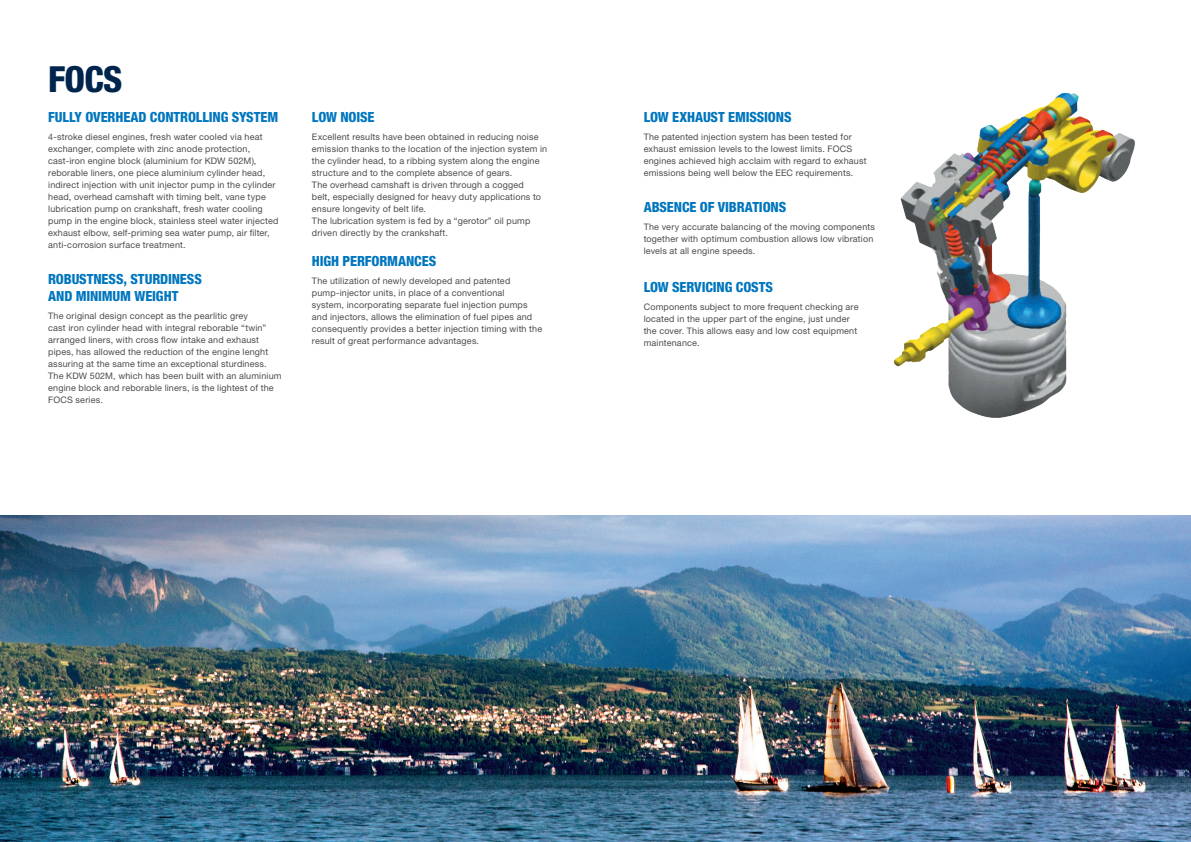
<style>
.page{position:relative;width:1191px;height:842px;background:#fff}
.page>*{position:absolute;margin:0;border:0;box-sizing:border-box;transform-origin:0 0}
.t1{font:800 condensed 36px "Helvetica Neue LT Pro";color:#00254c}
.t2{font:800 condensed 14px/16.8px "Helvetica Neue LT Pro";letter-spacing:-.01em;color:#0076be}
.t3{font:9px/12px "Helvetica Neue LT Pro";letter-spacing:.02em;color:#4b4c4d}
</style>
<div class="page">
<img style="left:893px;top:92px;width:242px;height:326px">
<img style="left:0;top:516px;width:1191px;height:326px">
<h1 class="t1" style="left:48px;top:57px;width:76px">FOCS</h1>
<h2 class="t2" style="left:48px;top:108px;width:231px">FULLY OVERHEAD CONTROLLING SYSTEM</h2>
<p class="t3" style="left:48px;top:131px;width:232px">4-stroke diesel engines, fresh water cooled via heat exchanger, complete with zinc anode protection, cast-iron engine block (aluminium for KDW 502M), reborable liners, one piece aluminium cylinder head, indirect injection with unit injector pump in the cylinder head, overhead camshaft with timing belt, vane type lubrication pump on crankshaft, fresh water cooling pump in the engine block, stainless steel water injected exhaust elbow, self-priming sea water pump, air filter, anti-corrosion surface treatment.</p>
<h2 class="t2" style="left:48px;top:270px;width:155px">ROBUSTNESS, STURDINESS<br>AND MINIMUM WEIGHT</h2>
<p class="t3" style="left:48px;top:309px;width:235px">The original design concept as the pearlitic grey<br>cast iron cylinder head with integral reborable “twin” arranged liners, with cross flow intake and exhaust pipes, has allowed the reduction of the engine lenght assuring at the same time an exceptional sturdiness.<br>The KDW 502M, which has been built with an aluminium engine block and reborable liners, is the lightest of the FOCS series.</p>
<h2 class="t2" style="left:312px;top:108px;width:64px">LOW NOISE</h2>
<p class="t3" style="left:312px;top:131px;width:237px">Excellent results have been obtained in reducing noise emission thanks to the location of the injection system in the cylinder head, to a ribbing system along the engine structure and to the complete absence of gears.<br>The overhead camshaft is driven through a cogged<br>belt, especially designed for heavy duty applications to ensure longevity of belt life.<br>The lubrication system is fed by a “gerotor” oil pump driven directly by the crankshaft.</p>
<h2 class="t2" style="left:312px;top:252px;width:126px">HIGH PERFORMANCES</h2>
<p class="t3" style="left:312px;top:275px;width:232px">The utilization of newly developed and patented pump-injector units, in place of a conventional<br>system, incorporating separate fuel injection pumps and injectors, allows the elimination of fuel pipes and consequently provides a better injection timing with the result of great performance advantages.</p>
<h2 class="t2" style="left:643px;top:108px;width:149px">LOW EXHAUST EMISSIONS</h2>
<p class="t3" style="left:643px;top:131px;width:224px">The patented injection system has been tested for exhaust emission levels to the lowest limits. FOCS engines achieved high acclaim with regard to exhaust emissions being well below the EEC requirements.</p>
<h2 class="t2" style="left:643px;top:198px;width:144px">ABSENCE OF VIBRATIONS</h2>
<p class="t3" style="left:643px;top:221px;width:233px">The very accurate balancing of the moving components together with optimum combustion allows low vibration levels at all engine speeds.</p>
<h2 class="t2" style="left:643px;top:278px;width:131px">LOW SERVICING COSTS</h2>
<p class="t3" style="left:643px;top:301px;width:216px">Components subject to more frequent checking are located in the upper part of the engine, just under the cover. This allows easy and low cost equipment maintenance.</p>
</div>
